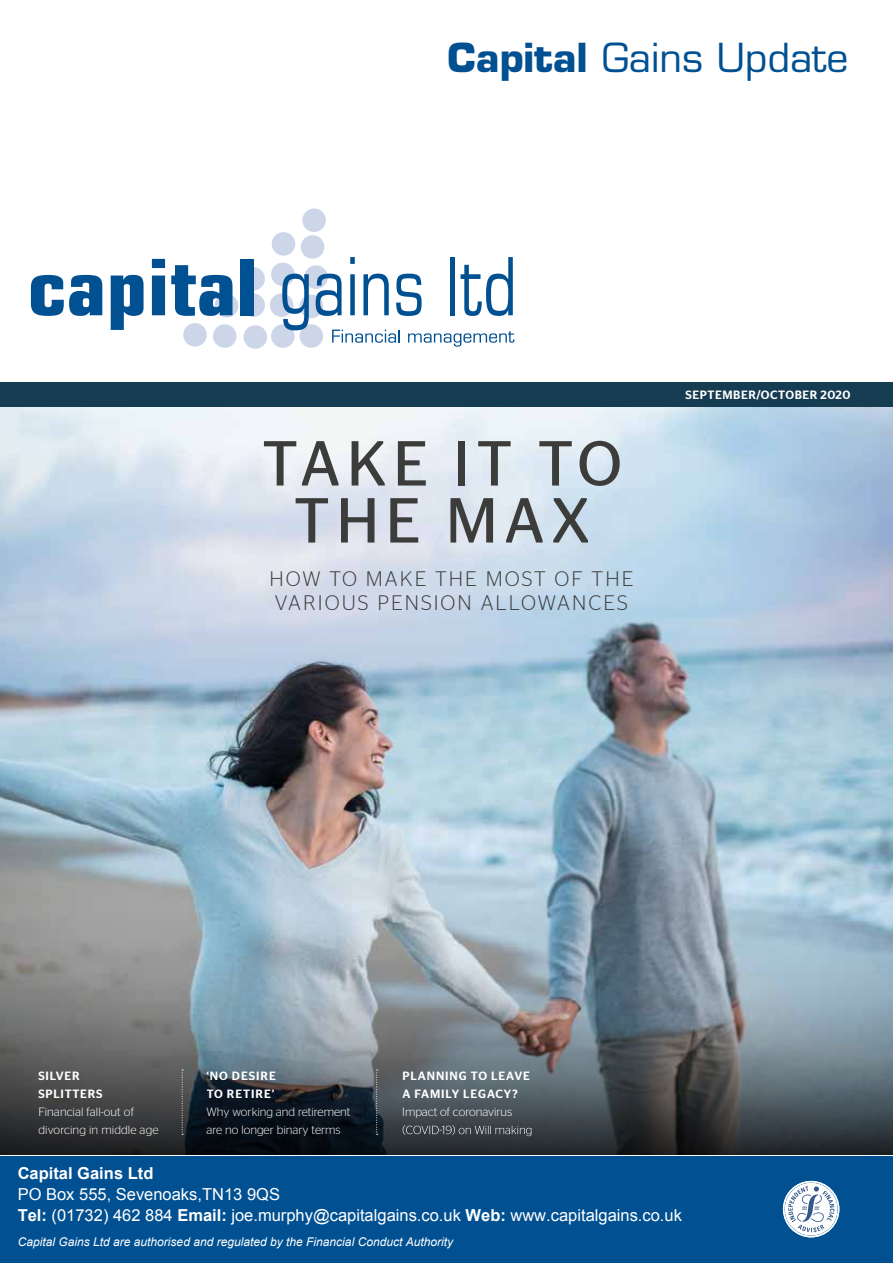
<style>
.page{position:relative;width:893px;height:1263px;background:#fff}
.page>*{position:absolute;margin:0;border:0;box-sizing:border-box;transform-origin:0 0}
.t1{font:63.45px/57px "Stag Sans";letter-spacing:.1em;color:#3c3c3b;text-align:center}
.t2{font:39px "Eurostile";color:#005092}
.t3{font:300 21px/24px "Stag Sans";letter-spacing:.1em;color:#3c3c3b}
.t4{font:16.5px/21px "Arial";color:#fff}
.t5{font:700 16.5px "Arial";color:#fff}
.t6{font:300 12px/18px "Stag Sans";color:#fff}
.t7{font:italic 12px "Arial";color:#fff}
.t8{font:500 12px/18px "Stag Sans";letter-spacing:.06em;color:#fff}
.t9{font:500 12px/18px "Stag Sans";letter-spacing:.08em;color:#fff}
.s1{font-weight:700}
</style>
<div class="page">
<img style="left:0;top:406px;width:893px;height:554px">
<svg style="left:0;top:960px;width:893px;height:194px;background:#626b72"></svg>
<svg style="left:403px;top:1125px;width:128px;height:11px"></svg>
<svg style="left:182px;top:1069px;width:1px;height:66px"></svg>
<svg style="left:376px;top:1069px;width:2px;height:66px"></svg>
<div style="left:0;top:382px;width:893px;height:24px;background:#163c52"></div>
<div style="left:0;top:1156px;width:893px;height:107px;background:#005092"></div>
<div style="left:786px;top:1183px;width:51px;height:52px;background:#fff;border-radius:50%"></div>
<div style="left:785px;top:1183px;width:52px;height:52px;border:1px solid #fff;border-radius:50%"></div>
<div style="left:783px;top:1181px;width:56px;height:56px;border:2px solid #fff;border-radius:50%"></div>
<svg style="left:788px;top:1186px;width:46px;height:46px"></svg>
<div style="left:302px;top:208px;width:24px;height:24px;background:#cdd5e9;border-radius:50%"></div>
<div style="left:301px;top:235px;width:23px;height:24px;background:#cdd5e9;border-radius:50%"></div>
<div style="left:304px;top:265px;width:24px;height:24px;background:#cdd5e9;border-radius:50%"></div>
<div style="left:300px;top:295px;width:23px;height:23px;background:#cdd5e9;border-radius:50%"></div>
<div style="left:300px;top:324px;width:23px;height:24px;background:#cdd5e9;border-radius:50%"></div>
<div style="left:272px;top:232px;width:23px;height:24px;background:#cdd5e9;border-radius:50%"></div>
<div style="left:271px;top:263px;width:24px;height:23px;background:#cdd5e9;border-radius:50%"></div>
<div style="left:270px;top:293px;width:23px;height:24px;background:#cdd5e9;border-radius:50%"></div>
<div style="left:271px;top:324px;width:24px;height:24px;background:#cdd5e9;border-radius:50%"></div>
<div style="left:241px;top:267px;width:24px;height:23px;background:#cdd5e9;border-radius:50%"></div>
<div style="left:241px;top:293px;width:24px;height:24px;background:#cdd5e9;border-radius:50%"></div>
<div style="left:244px;top:325px;width:23px;height:24px;background:#cdd5e9;border-radius:50%"></div>
<div style="left:213px;top:324px;width:23px;height:24px;background:#cdd5e9;border-radius:50%"></div>
<svg style="left:215px;top:294px;width:23px;height:23px"></svg>
<div style="left:183px;top:323px;width:24px;height:24px;background:#cdd5e9;border-radius:50%"></div>
<svg style="left:31px;top:275px;width:71px;height:41px"></svg>
<svg style="left:111px;top:275px;width:33px;height:55px"></svg>
<svg style="left:152px;top:259px;width:13px;height:56px"></svg>
<svg style="left:171px;top:265px;width:61px;height:51px"></svg>
<div style="left:241px;top:259px;width:13px;height:56px;background:#005092"></div>
<svg style="left:282px;top:274px;width:27px;height:56px"></svg>
<svg style="left:316px;top:274px;width:26px;height:42px"></svg>
<svg style="left:350px;top:257px;width:5px;height:58px"></svg>
<svg style="left:363px;top:274px;width:26px;height:41px"></svg>
<svg style="left:396px;top:274px;width:26px;height:42px"></svg>
<hr style="left:450px;top:257px;width:4px;height:58px;background:#005092">
<svg style="left:461px;top:257px;width:52px;height:59px"></svg>
<svg style="left:332px;top:330px;width:68px;height:13px"></svg>
<svg style="left:408px;top:331px;width:106px;height:16px"></svg>
<h2 class="t2" style="left:447px;top:34px;width:403px"><span class="s1">Capital</span> Gains Update</h2>
<h1 class="t1" style="left:262px;top:434px;width:362px">TAKE IT TO<br>THE MAX</h1>
<p class="t3" style="left:269px;top:566px;width:365px">HOW TO MAKE THE MOST OF THE<br>VARIOUS PENSION ALLOWANCES</p>
<p class="t8" style="left:685px;top:386px;width:166px">SEPTEMBER/OCTOBER 2020</p>
<p class="t8" style="left:39px;top:1067px;width:65px">SILVER<br>SPLITTERS</p>
<p class="t6" style="left:38px;top:1103px;width:122px">Financial fall-out of divorcing in middle age</p>
<p class="t9" style="left:207px;top:1067px;width:71px">‘NO DESIRE<br>TO RETIRE’</p>
<p class="t6" style="left:207px;top:1103px;width:145px">Why working and retirement are no longer binary terms</p>
<p class="t8" style="left:402px;top:1067px;width:129px">PLANNING TO LEAVE<br>A FAMILY LEGACY?</p>
<p class="t6" style="left:402px;top:1103px;width:112px">Impact of coronavirus</p>
<p class="t5" style="left:18px;top:1162px;width:137px">Capital Gains Ltd</p>
<p class="t4" style="left:18px;top:1184px;width:666px">PO Box 555, Sevenoaks,TN13 9QS<br><span class="s1">Tel:</span> (01732) 462 884 <span class="s1">Email:</span> joe.murphy@capitalgains.co.uk <span class="s1">Web:</span> www.capitalgains.co.uk</p>
<p class="t7" style="left:18px;top:1234px;width:437px">Capital Gains Ltd are authorised and regulated by the Financial Conduct Authority</p>
</div>
